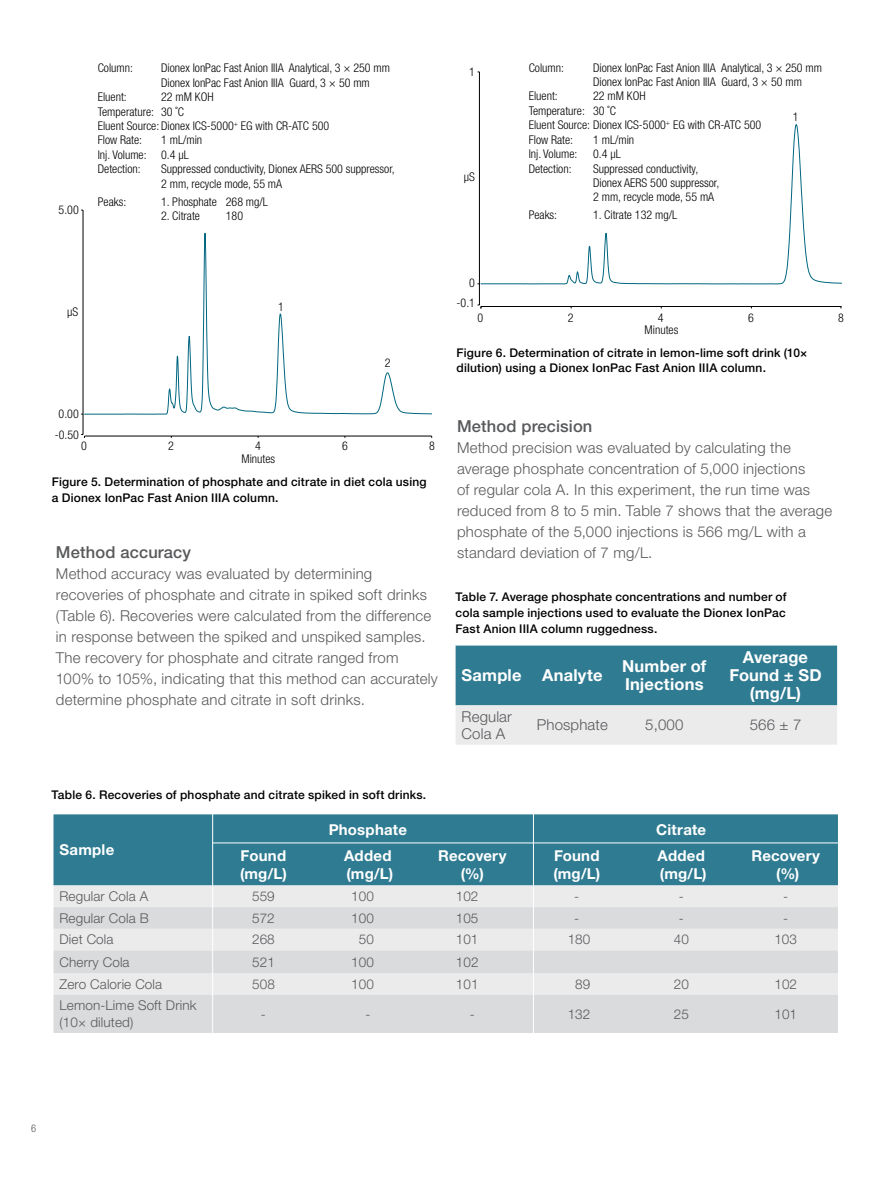
<style>
.page{position:relative;width:893px;height:1187px;background:#fff}
.page>*{position:absolute;margin:0;border:0;box-sizing:border-box;transform-origin:0 0}
.t1{font:700 16.5px/18px "Helvetica Neue LT Std";letter-spacing:.01em;color:#fff}
.t2{font:500 16.5px "Helvetica Neue LT Std";letter-spacing:.01em;color:#58595b}
.t3{font:300 15px/21px "Helvetica Neue LT Std";letter-spacing:.015em;color:#58595b}
.t4{font:700 15px/18px "Helvetica Neue LT Std";letter-spacing:.015em;color:#fff}
.t5{font:300 13.5px/16.5px "Helvetica Neue LT Std";letter-spacing:.01em;color:#58595b}
.t6{font:300 condensed 12px/14.4px "Helvetica Neue LT Std";color:#000}
.t7{font:500 12px/15.8px "Helvetica Neue LT Std";letter-spacing:.015em;color:#000}
.t8{font:300 condensed 10.5px "Helvetica Neue LT Std";color:#58595b}
</style>
<div class="page">
<hr style="left:84px;top:435px;width:348px;height:1px;background:#000">
<hr style="left:83px;top:210px;width:1px;height:224px;background:#000">
<svg style="left:84px;top:232px;width:348px;height:183px"></svg>
<hr style="left:481px;top:306px;width:360px;height:1px;background:#000">
<hr style="left:479px;top:72px;width:1px;height:233px;background:#000">
<svg style="left:480px;top:124px;width:362px;height:161px"></svg>
<div style="left:54px;top:814px;width:784px;height:71px;background:#2f7b91"></div>
<div style="left:54px;top:885px;width:784px;height:22px;background:#ebebec"></div>
<svg style="left:54px;top:907px;width:784px;height:125px;background:#e0e0e1"></svg>
<hr style="left:212px;top:812px;width:1px;height:225px;background:#fff">
<hr style="left:212px;top:842px;width:632px;height:1px;background:#fff">
<hr style="left:533px;top:812px;width:1px;height:229px;background:#fff">
<svg style="left:456px;top:645px;width:381px;height:99px;background:#7aa7b5"></svg>
<p class="t6" style="left:59px;top:202px;width:22px">5.00</p>
<p class="t6" style="left:98px;top:61px;width:37px">Column:</p>
<p class="t6" style="left:161px;top:61px;width:230px">Dionex IonPac Fast Anion IIIA Analytical, 3 × 250 mm<br>Dionex IonPac Fast Anion IIIA Guard, 3 × 50 mm</p>
<p class="t6" style="left:98px;top:90px;width:31px">Eluent:</p>
<p class="t6" style="left:98px;top:90px;width:233px;text-indent:63px">22 mM KOH<br>Temperature: 30 ˚C<br>Eluent Source: Dionex ICS-5000<sup>+</sup> EG with CR-ATC 500<br>Flow Rate:</p>
<p class="t6" style="left:98px;top:133px;width:106px;text-indent:63px">1 mL/min<br>Inj. Volume: 0.4 µL<br>Detection:</p>
<p class="t6" style="left:161px;top:162px;width:235px">Suppressed conductivity, Dionex AERS 500 suppressor,<br>2 mm, recycle mode, 55 mA</p>
<p class="t6" style="left:98px;top:194px;width:30px">Peaks:</p>
<p class="t6" style="left:161px;top:194px;width:108px">1. Phosphate 268 mg/L</p>
<p class="t6" style="left:161px;top:208px;width:40px">2. Citrate</p>
<p class="t6" style="left:226px;top:208px;width:19px">180</p>
<p class="t6" style="left:469px;top:64px;width:7px">1</p>
<p class="t6" style="left:464px;top:170px;width:13px">µS</p>
<p class="t6" style="left:529px;top:60px;width:37px">Column:</p>
<p class="t6" style="left:593px;top:60px;width:230px">Dionex IonPac Fast Anion IIIA Analytical, 3 × 250 mm<br>Dionex IonPac Fast Anion IIIA Guard, 3 × 50 mm</p>
<p class="t6" style="left:529px;top:89px;width:31px">Eluent:</p>
<p class="t6" style="left:529px;top:89px;width:234px;text-indent:65px">22 mM KOH<br>Temperature: 30 ˚C<br>Eluent Source: Dionex ICS-5000<sup>+</sup> EG with CR-ATC 500<br>Flow Rate:</p>
<p class="t6" style="left:793px;top:110px;width:7px">1</p>
<p class="t6" style="left:593px;top:132px;width:43px">1 mL/min</p>
<p class="t6" style="left:529px;top:146px;width:50px">Inj. Volume:</p>
<p class="t6" style="left:593px;top:146px;width:29px">0.4 µL</p>
<p class="t6" style="left:529px;top:161px;width:44px">Detection:</p>
<p class="t6" style="left:593px;top:161px;width:128px">Suppressed conductivity,<br>Dionex AERS 500 suppressor,<br>2 mm, recycle mode, 55 mA</p>
<p class="t6" style="left:529px;top:208px;width:30px">Peaks:</p>
<p class="t6" style="left:593px;top:208px;width:85px">1. Citrate 132 mg/L</p>
<p class="t6" style="left:67px;top:304px;width:13px">µS</p>
<p class="t6" style="left:59px;top:406px;width:22px">0.00</p>
<p class="t6" style="left:55px;top:427px;width:26px">-0.50</p>
<p class="t6" style="left:278px;top:299px;width:7px">1</p>
<p class="t6" style="left:385px;top:356px;width:7px">2</p>
<p class="t6" style="left:81px;top:438px;width:7px">0</p>
<p class="t6" style="left:168px;top:438px;width:7px">2</p>
<p class="t6" style="left:255px;top:438px;width:7px">4</p>
<p class="t6" style="left:342px;top:438px;width:7px">6</p>
<p class="t6" style="left:429px;top:438px;width:7px">8</p>
<p class="t6" style="left:241px;top:452px;width:35px">Minutes</p>
<p class="t7" style="left:52px;top:474px;width:376px">Figure 5. Determination of phosphate and citrate in diet cola using a Dionex IonPac Fast Anion IIIA column.</p>
<h1 class="t2" style="left:56px;top:542px;width:137px">Method accuracy</h1>
<p class="t3" style="left:56px;top:563px;width:383px">Method accuracy was evaluated by determining recoveries of phosphate and citrate in spiked soft drinks (Table 6). Recoveries were calculated from the difference in response between the spiked and unspiked samples.<br>The recovery for phosphate and citrate ranged from 100% to 105%, indicating that this method can accurately determine phosphate and citrate in soft drinks.</p>
<p class="t6" style="left:469px;top:275px;width:7px">0</p>
<p class="t6" style="left:457px;top:295px;width:20px">-0.1</p>
<p class="t6" style="left:478px;top:310px;width:7px">0</p>
<p class="t6" style="left:568px;top:310px;width:7px">2</p>
<p class="t6" style="left:658px;top:310px;width:7px">4</p>
<p class="t6" style="left:748px;top:310px;width:7px">6</p>
<p class="t6" style="left:838px;top:310px;width:7px">8</p>
<p class="t6" style="left:645px;top:322px;width:35px">Minutes</p>
<p class="t7" style="left:457px;top:344px;width:352px">Figure 6. Determination of citrate in lemon-lime soft drink (10× dilution) using a Dionex IonPac Fast Anion IIIA column.</p>
<h1 class="t2" style="left:457px;top:416px;width:137px">Method precision</h1>
<p class="t3" style="left:457px;top:437px;width:377px">Method precision was evaluated by calculating the average phosphate concentration of 5,000 injections<br>of regular cola A. In this experiment, the run time was reduced from 8 to 5 min. Table 7 shows that the average phosphate of the 5,000 injections is 566 mg/L with a standard deviation of 7 mg/L.</p>
<p class="t7" style="left:456px;top:589px;width:333px;text-align:justify">Table 7. Average phosphate concentrations and number of cola sample injections used to evaluate the Dionex IonPac Fast Anion IIIA column ruggedness.</p>
<h1 class="t1" style="left:462px;top:666px;width:61px">Sample</h1>
<h1 class="t1" style="left:542px;top:666px;width:62px">Analyte</h1>
<h1 class="t1" style="left:622px;top:657px;width:86px">Number of<br>Injections</h1>
<h1 class="t1" style="left:729px;top:648px;width:94px;text-align:center">Average<br>Found ± SD (mg/L)</h1>
<p class="t3" style="left:462px;top:708px;width:52px;line-height:16.5px">Regular<br>Cola A</p>
<p class="t3" style="left:537px;top:714px;width:72px">Phosphate</p>
<p class="t3" style="left:645px;top:714px;width:40px">5,000</p>
<p class="t3" style="left:750px;top:714px;width:53px">566 ± 7</p>
<p class="t7" style="left:52px;top:786px;width:376px">Table 6. Recoveries of phosphate and citrate spiked in soft drinks.</p>
<p class="t4" style="left:60px;top:840px;width:56px">Sample</p>
<p class="t4" style="left:329px;top:820px;width:80px">Phosphate</p>
<p class="t4" style="left:656px;top:820px;width:51px">Citrate</p>
<p class="t4" style="left:240px;top:846px;width:48px">Found (mg/L)</p>
<p class="t4" style="left:344px;top:846px;width:51px">Added (mg/L)</p>
<p class="t4" style="left:438px;top:846px;width:70px;text-align:center">Recovery (%)</p>
<p class="t4" style="left:553px;top:846px;width:48px">Found (mg/L)</p>
<p class="t4" style="left:658px;top:846px;width:51px">Added (mg/L)</p>
<p class="t4" style="left:751px;top:846px;width:70px;text-align:center">Recovery (%)</p>
<p class="t5" style="left:60px;top:887px;width:90px">Regular Cola A</p>
<p class="t5" style="left:252px;top:887px;width:24px">559</p>
<p class="t5" style="left:351px;top:887px;width:24px">100</p>
<p class="t5" style="left:456px;top:887px;width:24px">102</p>
<p class="t5" style="left:574px;top:887px;width:6px">-</p>
<p class="t5" style="left:679px;top:887px;width:6px">-</p>
<p class="t5" style="left:783px;top:887px;width:6px">-</p>
<p class="t5" style="left:60px;top:909px;width:91px">Regular Cola B</p>
<p class="t5" style="left:252px;top:909px;width:24px">572</p>
<p class="t5" style="left:351px;top:909px;width:24px">100</p>
<p class="t5" style="left:456px;top:909px;width:24px">105</p>
<p class="t5" style="left:60px;top:931px;width:56px">Diet Cola</p>
<p class="t5" style="left:252px;top:931px;width:24px">268</p>
<p class="t5" style="left:359px;top:931px;width:17px">50</p>
<p class="t5" style="left:456px;top:931px;width:24px">101</p>
<p class="t5" style="left:568px;top:931px;width:24px">180</p>
<p class="t5" style="left:674px;top:931px;width:17px">40</p>
<p class="t5" style="left:774px;top:931px;width:24px">103</p>
<p class="t5" style="left:60px;top:953px;width:72px">Cherry Cola</p>
<p class="t5" style="left:252px;top:953px;width:24px">521</p>
<p class="t5" style="left:351px;top:953px;width:24px">100</p>
<p class="t5" style="left:456px;top:953px;width:24px">102</p>
<p class="t5" style="left:60px;top:975px;width:104px">Zero Calorie Cola</p>
<p class="t5" style="left:252px;top:975px;width:24px">508</p>
<p class="t5" style="left:351px;top:975px;width:24px">100</p>
<p class="t5" style="left:456px;top:975px;width:24px">101</p>
<p class="t5" style="left:575px;top:975px;width:17px">89</p>
<p class="t5" style="left:674px;top:975px;width:17px">20</p>
<p class="t5" style="left:774px;top:975px;width:24px">102</p>
<p class="t5" style="left:60px;top:997px;width:138px">Lemon-Lime Soft Drink (10× diluted)</p>
<p class="t5" style="left:568px;top:1005px;width:24px">132</p>
<p class="t5" style="left:674px;top:1005px;width:17px">25</p>
<p class="t5" style="left:774px;top:1005px;width:24px">101</p>
<p class="t8" style="left:31px;top:1122px;width:7px">6</p>
</div>
